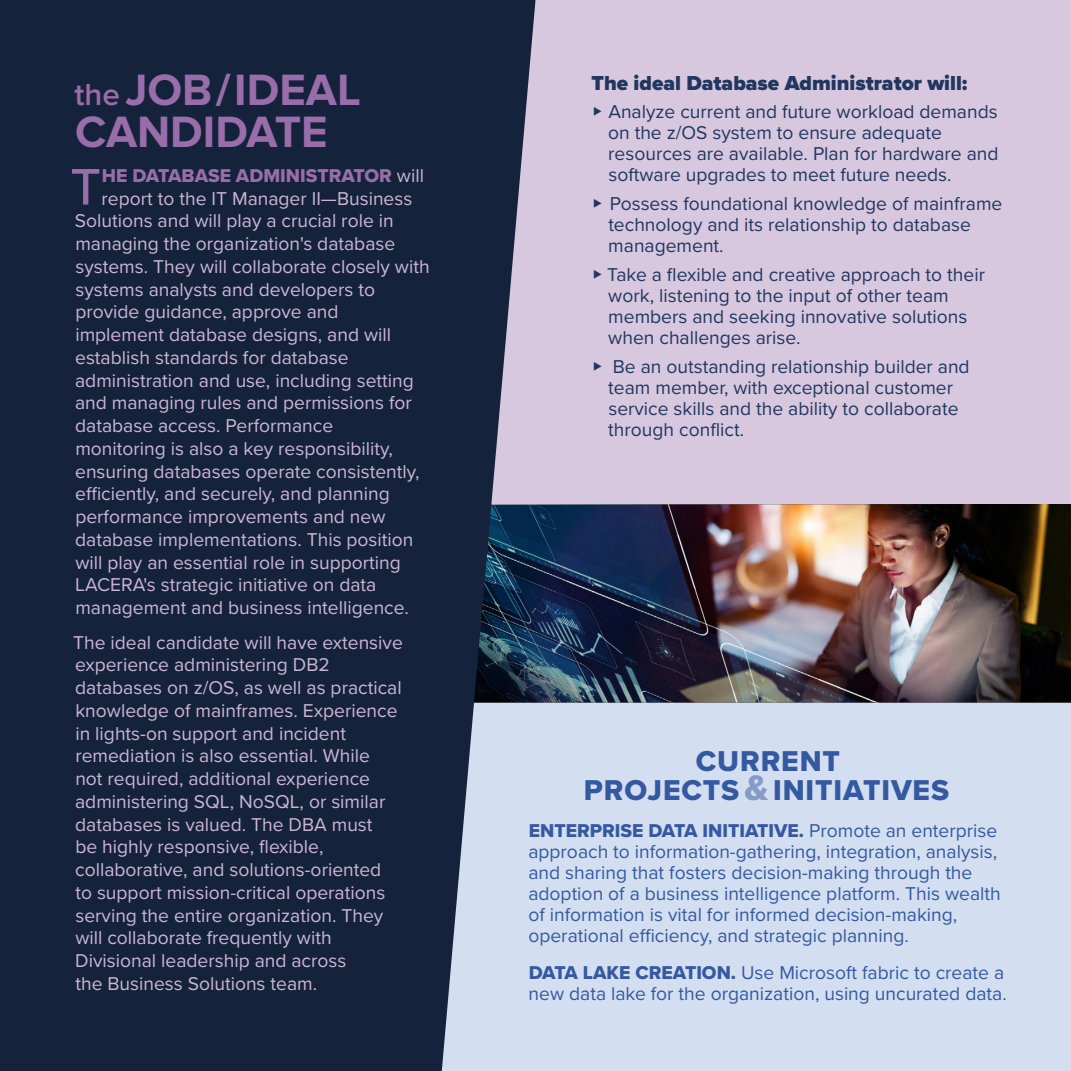
<style>
.page{position:relative;width:1071px;height:1071px;background:#fff}
.page>*{position:absolute;margin:0;border:0;box-sizing:border-box;transform-origin:0 0}
.t1{font:500 53.38px "Proxima Nova";color:#986daa}
.t2{font:700 45.5px/42px "Proxima Nova";color:#986daa}
.t3{font:29.75px/29.8px "Proxima Nova Extrabld";letter-spacing:.03em;color:#3559a0;text-align:center}
.t4{font:900 21px "Proxima Nova";color:#21375f}
.t5{font:19.25px/22.8px "Proxima Nova";color:#ccb6d5}
.t6{font:19.25px/21px "Proxima Nova";color:#21375f}
.t7{font:19.25px/21px "Proxima Nova";color:#3559a0}
.t8{font:19.25px "Proxima Nova Extrabld";color:#3559a0}
.t9{font:19.25px "Proxima Nova Extrabld";color:#986daa}
.s1{font-weight:600;font-size:31.5px}
.s2{font-family:"Proxima Nova";color:#ccb6d5}
.s3{font-size:36.75px;color:#869bc6}
.s4{font-family:"Proxima Nova"}
.s5{font-family:"Proxima Nova Extrabld"}
</style>
<div class="page">
<div style="left:432px;top:702px;width:639px;height:369px;background:#d3dff1"></div>
<div style="left:378px;top:0;width:693px;height:504px;background:#d8c8df"></div>
<img style="left:535px;top:504px;width:536px;height:198px">
<svg style="left:0;top:0;width:535px;height:1071px;background:#222e47"></svg>
<h2 class="t2" style="left:74px;top:70px;width:288px"><span class="s1">the</span> JOB/IDEAL<br>CANDIDATE</h2>
<h1 class="t1" style="left:70px;top:147px;width:32px">T</h1>
<p class="t9" style="left:102px;top:161px;width:324px">HE DATABASE ADMINISTRATOR <span class="s2">will</span></p>
<p class="t5" style="left:75px;top:186px;width:356px;text-indent:27px">report to the IT Manager II—Business Solutions and will play a crucial role in managing the organization's database systems. They will collaborate closely with systems analysts and developers to provide guidance, approve and implement database designs, and will establish standards for database administration and use, including setting and managing rules and permissions for database access. Performance<br>monitoring is also a key responsibility, ensuring databases operate consistently, efficiently, and securely, and planning performance improvements and new database implementations. This position will play an essential role in supporting LACERA's strategic initiative on data management and business intelligence.</p>
<p class="t5" style="left:73px;top:630px;width:331px">The ideal candidate will have extensive experience administering DB2 databases on z/OS, as well as practical knowledge of mainframes. Experience in lights-on support and incident remediation is also essential. While<br>not required, additional experience administering SQL, NoSQL, or similar databases is valued. The DBA must<br>be highly responsive, flexible, collaborative, and solutions-oriented<br>to support mission-critical operations serving the entire organization. They will collaborate frequently with Divisional leadership and across<br>the Business Solutions team.</p>
<p class="t4" style="left:592px;top:67px;width:377px">The ideal Database Administrator will:</p>
<p class="t6" style="left:608px;top:101px;width:392px;text-indent:-15px">◆ Analyze current and future workload demands on the z/OS system to ensure adequate resources are available. Plan for hardware and software upgrades to meet future needs.</p>
<p class="t6" style="left:608px;top:193px;width:396px;text-indent:-15px">◆ Possess foundational knowledge of mainframe technology and its relationship to database management.</p>
<p class="t6" style="left:608px;top:263px;width:378px;text-indent:-15px">◆ Take a flexible and creative approach to their work, listening to the input of other team members and seeking innovative solutions when challenges arise.</p>
<p class="t6" style="left:608px;top:355px;width:363px;text-indent:-15px">◆ Be an outstanding relationship builder and team member, with exceptional customer service skills and the ability to collaborate through conflict.</p>
<h3 class="t3" style="left:584px;top:745px;width:367px">CURRENT<br>PROJECTS<span class="s3">&amp;</span>INITIATIVES</h3>
<p class="t8" style="left:529px;top:816px;width:470px">ENTERPRISE DATA INITIATIVE. <span class="s4">Promote an enterprise</span></p>
<p class="t7" style="left:528px;top:840px;width:474px">approach to information-gathering, integration, analysis, and sharing that fosters decision-making through the adoption of a business intelligence platform. This wealth of information is vital for informed decision-making, operational efficiency, and strategic planning.</p>
<p class="t7" style="left:529px;top:961px;width:480px"><span class="s5">DATA LAKE CREATION.</span> Use Microsoft fabric to create a new data lake for the organization, using uncurated data.</p>
</div>
